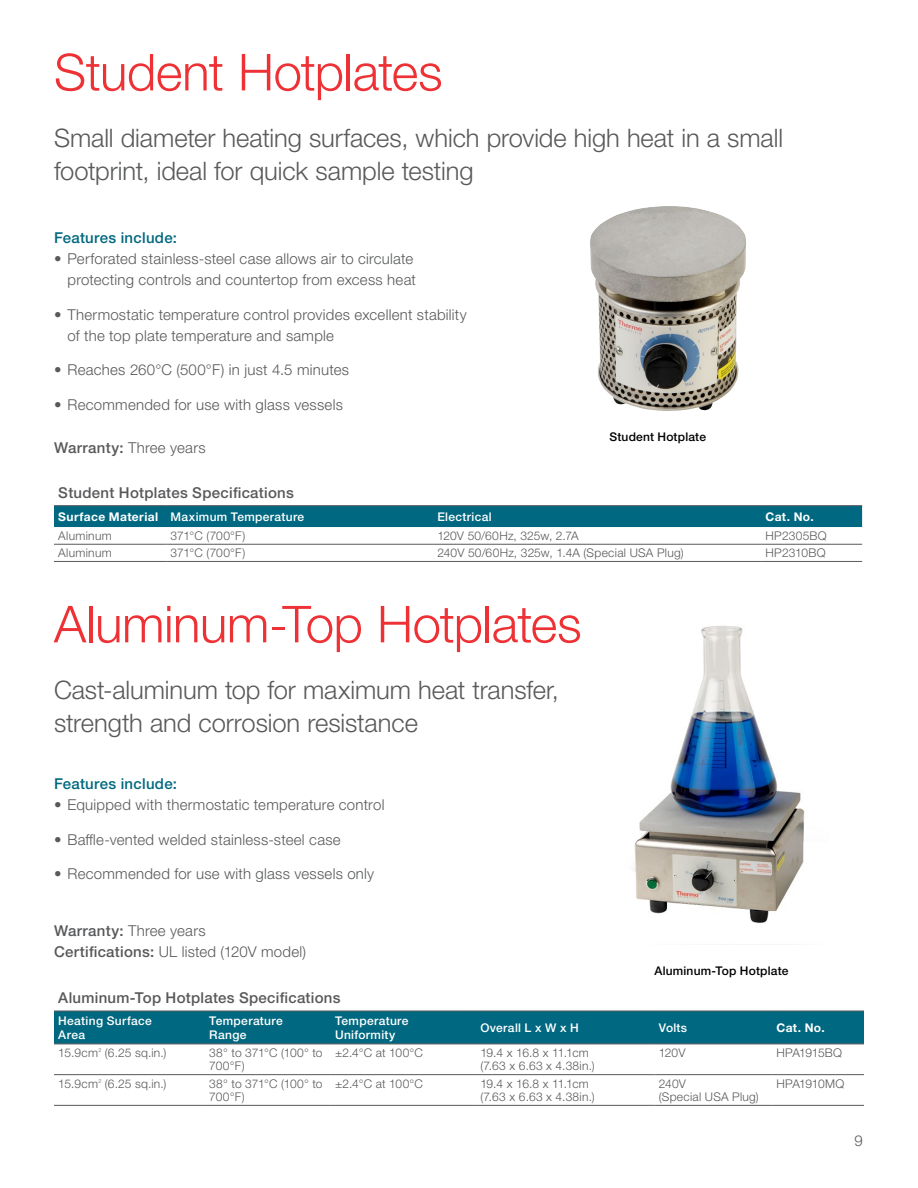
<style>
.page{position:relative;width:918px;height:1188px;background:#fff}
.page>*{position:absolute;margin:0;border:0;box-sizing:border-box;transform-origin:0 0}
.t1{font:300 51px "Helvetica Neue LTW1 G";letter-spacing:-.01em;color:#ee3134}
.t2{font:300 25.5px/33px "Helvetica Neue LTW1 G";letter-spacing:-.005em;color:#58595b}
.t3{font:300 15px/21px "Helvetica Neue LTW1 G";letter-spacing:.015em;color:#58595b}
.t4{font:500 15px "Helvetica Neue LTW1 G";letter-spacing:.02em;color:#58595b}
.t5{font:500 15px "Helvetica Neue LTW1 G";letter-spacing:.02em;color:#006880}
.t6{font:300 12px/13.5px "Helvetica Neue LTW1 G";letter-spacing:.02em;color:#58595b}
.t7{font:500 12px/13.5px "Helvetica Neue LTW1 G";letter-spacing:.03em;color:#fff}
.t8{font:300 12px/13.5px "Helvetica Neue LTW1 G";color:#58595b}
.t9{font:500 12px "Helvetica Neue LTW1 G";letter-spacing:.015em;color:#000}
.t10{font:300 12px "Helvetica Neue LTW1 G";letter-spacing:-.025em;color:#58595b}
.t11{font:700 12px "Helvetica Neue LTW1 G";letter-spacing:.03em;color:#fff}
.t12{font:300 5.4px "Helvetica Neue LTW1 G";color:#58595b}
.s1{font-weight:500}
.s2{font-weight:700}
</style>
<div class="page">
<div style="left:54px;top:506px;width:808px;height:21px;background:#006880"></div>
<hr style="left:54px;top:505px;width:112px;height:1px;background:#58595b">
<hr style="left:166px;top:505px;width:267px;height:1px;background:#58595b">
<hr style="left:433px;top:505px;width:328px;height:1px;background:#58595b">
<hr style="left:761px;top:505px;width:101px;height:1px;background:#58595b">
<hr style="left:54px;top:544px;width:112px;height:1px;background:#58595b">
<hr style="left:166px;top:544px;width:267px;height:1px;background:#58595b">
<hr style="left:433px;top:544px;width:328px;height:1px;background:#58595b">
<hr style="left:761px;top:544px;width:101px;height:1px;background:#58595b">
<hr style="left:54px;top:561px;width:112px;height:1px;background:#58595b">
<hr style="left:166px;top:561px;width:267px;height:1px;background:#58595b">
<hr style="left:433px;top:561px;width:328px;height:1px;background:#58595b">
<hr style="left:761px;top:561px;width:101px;height:1px;background:#58595b">
<img style="left:590px;top:206px;width:156px;height:205px">
<div style="left:54px;top:1012px;width:810px;height:32px;background:#006880"></div>
<hr style="left:54px;top:1011px;width:151px;height:1px;background:#58595b">
<hr style="left:205px;top:1011px;width:126px;height:1px;background:#58595b">
<hr style="left:331px;top:1011px;width:145px;height:1px;background:#58595b">
<hr style="left:476px;top:1011px;width:178px;height:1px;background:#58595b">
<hr style="left:654px;top:1011px;width:118px;height:1px;background:#58595b">
<hr style="left:772px;top:1011px;width:92px;height:1px;background:#58595b">
<hr style="left:54px;top:1044px;width:151px;height:1px;background:#58595b">
<hr style="left:205px;top:1044px;width:126px;height:1px;background:#58595b">
<hr style="left:331px;top:1044px;width:145px;height:1px;background:#58595b">
<hr style="left:476px;top:1044px;width:178px;height:1px;background:#58595b">
<hr style="left:654px;top:1044px;width:118px;height:1px;background:#58595b">
<hr style="left:772px;top:1044px;width:92px;height:1px;background:#58595b">
<hr style="left:54px;top:1074px;width:151px;height:1px;background:#58595b">
<hr style="left:205px;top:1074px;width:126px;height:1px;background:#58595b">
<hr style="left:331px;top:1074px;width:145px;height:1px;background:#58595b">
<hr style="left:476px;top:1074px;width:178px;height:1px;background:#58595b">
<hr style="left:654px;top:1074px;width:118px;height:1px;background:#58595b">
<hr style="left:772px;top:1074px;width:92px;height:1px;background:#58595b">
<hr style="left:54px;top:1105px;width:151px;height:1px;background:#58595b">
<hr style="left:205px;top:1105px;width:126px;height:1px;background:#58595b">
<hr style="left:331px;top:1105px;width:145px;height:1px;background:#58595b">
<hr style="left:476px;top:1105px;width:178px;height:1px;background:#58595b">
<hr style="left:654px;top:1105px;width:118px;height:1px;background:#58595b">
<hr style="left:772px;top:1105px;width:92px;height:1px;background:#58595b">
<img style="left:634px;top:625px;width:171px;height:298px">
<h1 class="t1" style="left:54px;top:41px;width:390px">Student Hotplates</h1>
<h2 class="t2" style="left:54px;top:122px;width:731px">Small diameter heating surfaces, which provide high heat in a small footprint, ideal for quick sample testing</h2>
<p class="t5" style="left:54px;top:229px;width:124px">Features include:</p>
<p class="t3" style="left:54px;top:248px;width:364px;text-align:right">• Perforated stainless-steel case allows air to circulate protecting controls and countertop from excess heat</p>
<p class="t3" style="left:68px;top:304px;width:401px;text-indent:-14px">• Thermostatic temperature control provides excellent stability of the top plate temperature and sample</p>
<p class="t3" style="left:54px;top:359px;width:297px">• Reaches 260°C (500°F) in just 4.5 minutes</p>
<p class="t3" style="left:54px;top:394px;width:290px">• Recommended for use with glass vessels</p>
<p class="t3" style="left:54px;top:437px;width:153px"><span class="s1">Warranty:</span> Three years</p>
<p class="t9" style="left:609px;top:429px;width:98px">Student Hotplate</p>
<p class="t4" style="left:58px;top:483px;width:237px">Student Hotplates Specifications</p>
<p class="t7" style="left:58px;top:510px;width:248px"><span class="s2">Surface Material</span> Maximum Temperature</p>
<p class="t7" style="left:437px;top:510px;width:56px">Electrical</p>
<p class="t11" style="left:766px;top:509px;width:50px">Cat. No.</p>
<p class="t6" style="left:58px;top:529px;width:55px">Aluminum</p>
<p class="t6" style="left:171px;top:529px;width:76px">371°C (700°F)</p>
<p class="t6" style="left:437px;top:529px;width:143px">120V 50/60Hz, 325w, 2.7A</p>
<p class="t6" style="left:766px;top:529px;width:63px">HP2305BQ</p>
<p class="t6" style="left:58px;top:546px;width:55px">Aluminum</p>
<p class="t6" style="left:171px;top:546px;width:76px">371°C (700°F)</p>
<p class="t6" style="left:437px;top:546px;width:248px">240V 50/60Hz, 325w, 1.4A (Special USA Plug)</p>
<p class="t6" style="left:766px;top:546px;width:62px">HP2310BQ</p>
<h1 class="t1" style="left:54px;top:593px;width:529px">Aluminum-Top Hotplates</h1>
<h2 class="t2" style="left:54px;top:674px;width:506px">Cast-aluminum top for maximum heat transfer, strength and corrosion resistance</h2>
<p class="t5" style="left:54px;top:775px;width:124px">Features include:</p>
<p class="t3" style="left:54px;top:794px;width:332px">• Equipped with thermostatic temperature control</p>
<p class="t3" style="left:54px;top:829px;width:288px">• Baffle-vented welded stainless-steel case</p>
<p class="t3" style="left:54px;top:863px;width:322px">• Recommended for use with glass vessels only</p>
<p class="t3" style="left:54px;top:920px;width:254px"><span class="s1">Warranty:</span> Three years<br><span class="s1">Certifications:</span> UL listed (120V model)</p>
<p class="t9" style="left:654px;top:964px;width:135px">Aluminum-Top Hotplate</p>
<p class="t4" style="left:58px;top:988px;width:284px">Aluminum-Top Hotplates Specifications</p>
<p class="t7" style="left:58px;top:1014px;width:95px">Heating Surface<br>Area</p>
<p class="t7" style="left:209px;top:1014px;width:75px">Temperature<br>Range</p>
<p class="t7" style="left:335px;top:1014px;width:75px">Temperature<br>Uniformity</p>
<p class="t7" style="left:480px;top:1021px;width:100px">Overall L x W x H</p>
<p class="t7" style="left:659px;top:1021px;width:30px">Volts</p>
<p class="t11" style="left:777px;top:1020px;width:50px">Cat. No.</p>
<p class="t6" style="left:58px;top:1046px;width:41px">15.9cm</p>
<p class="t12" style="left:98px;top:1047px;width:5px">2</p>
<p class="t6" style="left:105px;top:1046px;width:63px">(6.25 sq.in.)</p>
<p class="t8" style="left:209px;top:1046px;width:115px">38° to 371°C (100° to<br>700°F)</p>
<p class="t6" style="left:335px;top:1046px;width:89px">±2.4°C at 100°C</p>
<p class="t6" style="left:480px;top:1046px;width:116px">19.4 x 16.8 x 11.1cm (7.63 x 6.63 x 4.38in.)</p>
<p class="t6" style="left:659px;top:1046px;width:28px">120V</p>
<p class="t10" style="left:777px;top:1045px;width:67px">HPA1915BQ</p>
<p class="t6" style="left:58px;top:1076px;width:41px">15.9cm</p>
<p class="t12" style="left:98px;top:1078px;width:5px">2</p>
<p class="t6" style="left:105px;top:1076px;width:63px">(6.25 sq.in.)</p>
<p class="t8" style="left:209px;top:1076px;width:115px">38° to 371°C (100° to<br>700°F)</p>
<p class="t6" style="left:335px;top:1076px;width:89px">±2.4°C at 100°C</p>
<p class="t6" style="left:480px;top:1076px;width:116px">19.4 x 16.8 x 11.1cm (7.63 x 6.63 x 4.38in.)</p>
<p class="t6" style="left:659px;top:1076px;width:102px">240V<br>(Special USA Plug)</p>
<p class="t10" style="left:777px;top:1076px;width:69px">HPA1910MQ</p>
<p class="t3" style="left:855px;top:1130px;width:10px">9</p>
</div>
